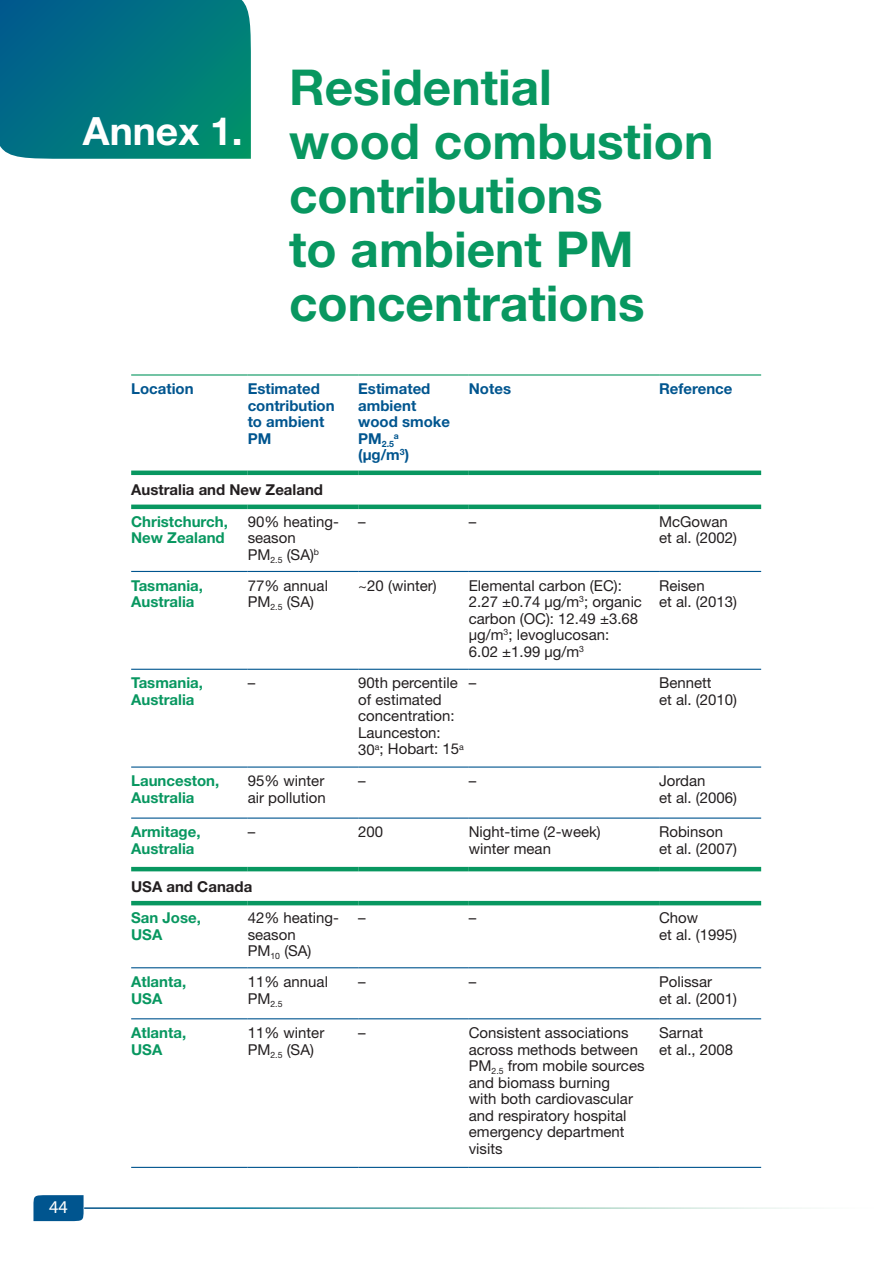
<style>
.page{position:relative;width:893px;height:1263px;background:#fff}
.page>*{position:absolute;margin:0;border:0;box-sizing:border-box;transform-origin:0 0}
.t1{font:700 49.5px/54px "Helvetica Neue LT Std";color:#089760}
.t2{font:700 39px "Helvetica Neue LT Std";color:#fff}
.t3{font:18px "Myriad Pro";color:#fff}
.t4{font:15px/16.5px "Helvetica Neue LT Std";color:#231f20}
.t5{font:700 15px/16.5px "Helvetica Neue LT Std";color:#089760}
.t6{font:700 15px/16.5px "Helvetica Neue LT Std";color:#00558f}
.t7{font:700 15px "Helvetica Neue LT Std";color:#231f20}
.t8{font:700 8.7px "Helvetica Neue LT Std";color:#00558f}
.t9{font:8.7px "Helvetica Neue LT Std";color:#231f20}
</style>
<div class="page">
<svg style="left:33px;top:1195px;width:51px;height:26px"></svg>
<div style="left:131px;top:470px;width:117px;height:5px;background:#089760"></div>
<div style="left:248px;top:470px;width:110px;height:5px;background:#089760"></div>
<div style="left:358px;top:470px;width:111px;height:5px;background:#089760"></div>
<div style="left:469px;top:470px;width:190px;height:5px;background:#089760"></div>
<div style="left:659px;top:470px;width:102px;height:5px;background:#089760"></div>
<hr style="left:131px;top:505px;width:117px;height:4px;background:#089760">
<hr style="left:248px;top:505px;width:110px;height:4px;background:#089760">
<hr style="left:358px;top:505px;width:111px;height:4px;background:#089760">
<hr style="left:469px;top:505px;width:190px;height:4px;background:#089760">
<hr style="left:659px;top:505px;width:102px;height:4px;background:#089760">
<hr style="left:131px;top:867px;width:117px;height:4px;background:#089760">
<hr style="left:248px;top:867px;width:110px;height:4px;background:#089760">
<hr style="left:358px;top:867px;width:111px;height:4px;background:#089760">
<hr style="left:469px;top:867px;width:190px;height:4px;background:#089760">
<hr style="left:659px;top:867px;width:102px;height:4px;background:#089760">
<hr style="left:131px;top:901px;width:117px;height:4px;background:#089760">
<hr style="left:248px;top:901px;width:110px;height:4px;background:#089760">
<hr style="left:358px;top:901px;width:111px;height:4px;background:#089760">
<hr style="left:469px;top:901px;width:190px;height:4px;background:#089760">
<hr style="left:659px;top:901px;width:102px;height:4px;background:#089760">
<hr style="left:131px;top:571px;width:117px;height:1px;background:#00558f">
<hr style="left:248px;top:571px;width:110px;height:1px;background:#00558f">
<hr style="left:358px;top:571px;width:111px;height:1px;background:#00558f">
<hr style="left:469px;top:571px;width:190px;height:1px;background:#00558f">
<hr style="left:659px;top:571px;width:102px;height:1px;background:#00558f">
<hr style="left:131px;top:669px;width:117px;height:1px;background:#00558f">
<hr style="left:248px;top:669px;width:110px;height:1px;background:#00558f">
<hr style="left:358px;top:669px;width:111px;height:1px;background:#00558f">
<hr style="left:469px;top:669px;width:190px;height:1px;background:#00558f">
<hr style="left:659px;top:669px;width:102px;height:1px;background:#00558f">
<hr style="left:131px;top:766px;width:117px;height:2px;background:#00558f">
<hr style="left:248px;top:766px;width:110px;height:2px;background:#00558f">
<hr style="left:358px;top:766px;width:111px;height:2px;background:#00558f">
<hr style="left:469px;top:766px;width:190px;height:2px;background:#00558f">
<hr style="left:659px;top:766px;width:102px;height:2px;background:#00558f">
<hr style="left:131px;top:817px;width:117px;height:2px;background:#00558f">
<hr style="left:248px;top:817px;width:110px;height:2px;background:#00558f">
<hr style="left:358px;top:817px;width:111px;height:2px;background:#00558f">
<hr style="left:469px;top:817px;width:190px;height:2px;background:#00558f">
<hr style="left:659px;top:817px;width:102px;height:2px;background:#00558f">
<hr style="left:131px;top:967px;width:117px;height:1px;background:#00558f">
<hr style="left:248px;top:967px;width:110px;height:1px;background:#00558f">
<hr style="left:358px;top:967px;width:111px;height:1px;background:#00558f">
<hr style="left:469px;top:967px;width:190px;height:1px;background:#00558f">
<hr style="left:659px;top:967px;width:102px;height:1px;background:#00558f">
<hr style="left:131px;top:1018px;width:117px;height:1px;background:#00558f">
<hr style="left:248px;top:1018px;width:110px;height:1px;background:#00558f">
<hr style="left:358px;top:1018px;width:111px;height:1px;background:#00558f">
<hr style="left:469px;top:1018px;width:190px;height:1px;background:#00558f">
<hr style="left:659px;top:1018px;width:102px;height:1px;background:#00558f">
<hr style="left:131px;top:1167px;width:117px;height:1px;background:#00558f">
<hr style="left:248px;top:1167px;width:110px;height:1px;background:#00558f">
<hr style="left:358px;top:1167px;width:111px;height:1px;background:#00558f">
<hr style="left:469px;top:1167px;width:190px;height:1px;background:#00558f">
<hr style="left:659px;top:1167px;width:102px;height:1px;background:#00558f">
<hr style="left:131px;top:374px;width:117px;height:2px;background:#089760">
<hr style="left:248px;top:374px;width:110px;height:2px;background:#089760">
<hr style="left:358px;top:374px;width:111px;height:2px;background:#089760">
<hr style="left:469px;top:374px;width:190px;height:2px;background:#089760">
<hr style="left:659px;top:374px;width:102px;height:2px;background:#089760">
<svg style="left:0;top:0;width:251px;height:159px;background:#01767f"></svg>
<h2 class="t2" style="left:83px;top:107px;width:161px">Annex 1.</h2>
<h1 class="t1" style="left:289px;top:59px;width:426px">Residential<br>wood combustion contributions<br>to ambient PM concentrations</h1>
<p class="t3" style="left:49px;top:1195px;width:20px">44</p>
<p class="t6" style="left:131px;top:380px;width:64px">Location</p>
<p class="t6" style="left:248px;top:380px;width:88px">Estimated contribution to ambient<br>PM</p>
<p class="t6" style="left:358px;top:380px;width:93px">Estimated ambient wood smoke</p>
<p class="t8" style="left:358px;top:438px;width:37px"><sup>PM</sup>2.5</p>
<p class="t8" style="left:394px;top:430px;width:6px">a</p>
<p class="t6" style="left:358px;top:446px;width:52px">(µg/m<sup>3</sup>)</p>
<p class="t6" style="left:469px;top:380px;width:44px">Notes</p>
<p class="t6" style="left:659px;top:380px;width:75px">Reference</p>
<p class="t7" style="left:131px;top:480px;width:193px">Australia and New Zealand</p>
<p class="t5" style="left:131px;top:513px;width:98px">Christchurch,<br>New Zealand</p>
<p class="t4" style="left:248px;top:513px;width:93px">90% heating&shy;season<br>PM<sub>2.5</sub> (SA)<sup>b</sup></p>
<p class="t4" style="left:358px;top:513px;width:9px">–</p>
<p class="t4" style="left:469px;top:513px;width:9px">–</p>
<p class="t4" style="left:659px;top:513px;width:79px">McGowan et al. (2002)</p>
<p class="t5" style="left:131px;top:577px;width:73px">Tasmania,<br>Australia</p>
<p class="t4" style="left:248px;top:577px;width:82px">77% annual<br>PM<sub>2.5</sub> (SA)</p>
<p class="t4" style="left:358px;top:577px;width:80px">~20 (winter)</p>
<p class="t4" style="left:469px;top:577px;width:175px">Elemental carbon (EC):<br>2.27 ±0.74 µg/m<sup>3</sup>; organic carbon (OC): 12.49 ±3.68 µg/m<sup>3</sup>; levoglucosan:<br>6.02 ±1.99 µg/m<sup>3</sup></p>
<p class="t4" style="left:659px;top:577px;width:79px">Reisen<br>et al. (2013)</p>
<p class="t5" style="left:131px;top:674px;width:73px">Tasmania,<br>Australia</p>
<p class="t4" style="left:248px;top:675px;width:9px">–</p>
<p class="t4" style="left:358px;top:675px;width:107px">90th percentile of estimated concentration:<br>Launceston:<br>30<sup>a</sup>; Hobart: 15<sup>a</sup></p>
<p class="t4" style="left:469px;top:675px;width:9px">–</p>
<p class="t4" style="left:659px;top:675px;width:79px">Bennett<br>et al. (2010)</p>
<p class="t5" style="left:131px;top:772px;width:90px">Launceston,<br>Australia</p>
<p class="t4" style="left:248px;top:772px;width:80px">95% winter air pollution</p>
<p class="t4" style="left:358px;top:772px;width:9px">–</p>
<p class="t4" style="left:469px;top:772px;width:9px">–</p>
<p class="t4" style="left:659px;top:772px;width:79px">Jordan<br>et al. (2006)</p>
<p class="t5" style="left:131px;top:823px;width:71px">Armitage,<br>Australia</p>
<p class="t4" style="left:248px;top:823px;width:9px">–</p>
<p class="t4" style="left:358px;top:823px;width:27px">200</p>
<p class="t4" style="left:469px;top:823px;width:133px">Night-time (2-week) winter mean</p>
<p class="t4" style="left:659px;top:823px;width:79px">Robinson et al. (2007)</p>
<p class="t7" style="left:131px;top:877px;width:123px">USA and Canada</p>
<p class="t5" style="left:131px;top:909px;width:71px">San Jose,<br>USA</p>
<p class="t4" style="left:248px;top:909px;width:93px">42% heating&shy;season<br>PM<sub>10</sub> (SA)</p>
<p class="t4" style="left:358px;top:909px;width:9px">–</p>
<p class="t4" style="left:469px;top:909px;width:9px">–</p>
<p class="t4" style="left:659px;top:909px;width:79px">Chow<br>et al. (1995)</p>
<p class="t5" style="left:131px;top:973px;width:56px">Atlanta,<br>USA</p>
<p class="t4" style="left:248px;top:973px;width:82px">11% annual</p>
<p class="t4" style="left:358px;top:973px;width:9px">–</p>
<p class="t4" style="left:469px;top:973px;width:9px">–</p>
<p class="t4" style="left:659px;top:973px;width:79px">Polissar<br>et al. (2001)</p>
<p class="t9" style="left:248px;top:998px;width:36px"><sup>PM</sup>2.5</p>
<p class="t5" style="left:131px;top:1024px;width:56px">Atlanta,<br>USA</p>
<p class="t4" style="left:248px;top:1024px;width:78px">11% winter<br>PM<sub>2.5</sub> (SA)</p>
<p class="t4" style="left:358px;top:1024px;width:9px">–</p>
<p class="t4" style="left:469px;top:1024px;width:177px">Consistent associations across methods between<br>PM<sub>2.5</sub> from mobile sources and biomass burning<br>with both cardiovascular and respiratory hospital emergency department visits</p>
<p class="t4" style="left:659px;top:1024px;width:76px">Sarnat<br>et al., 2008</p>
</div>
